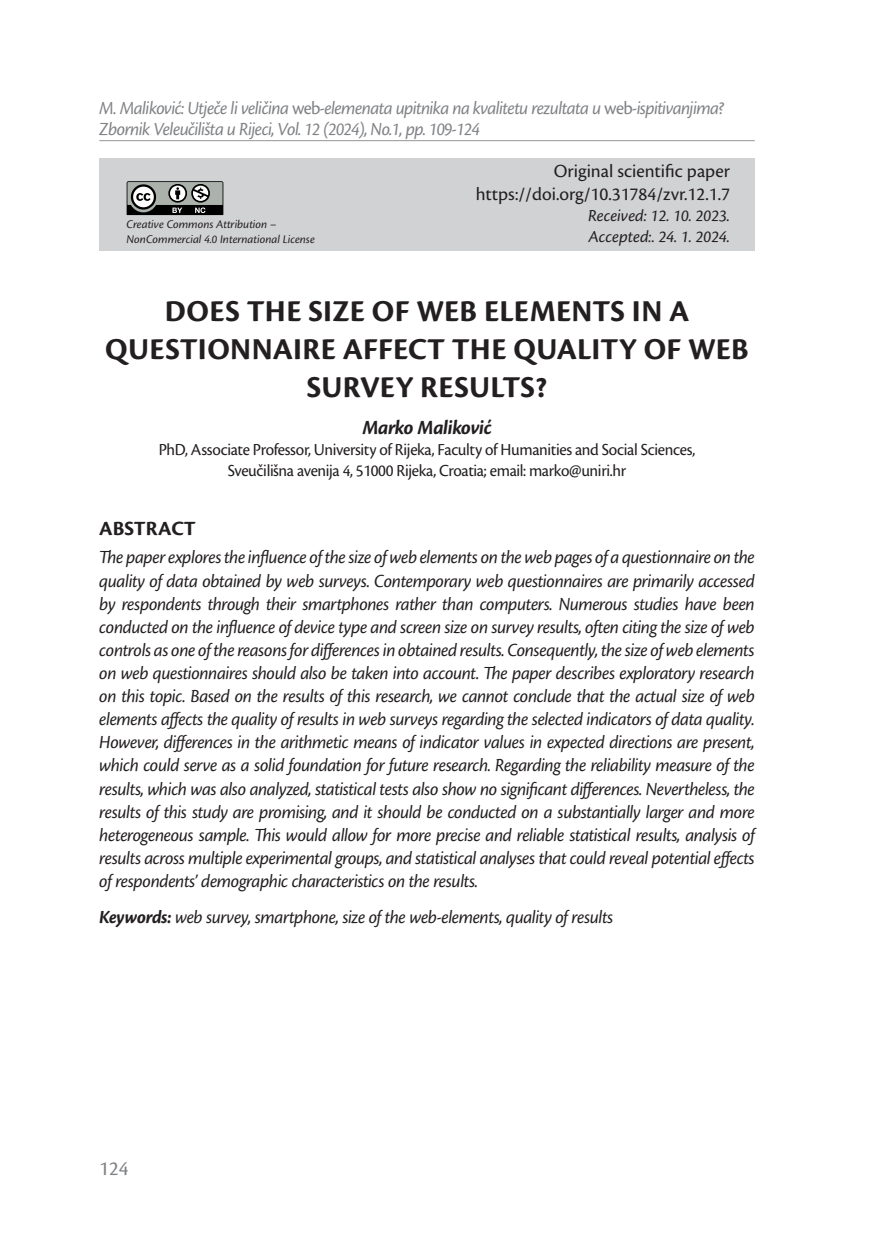
<style>
.page{position:relative;width:874px;height:1241px;background:#fff}
.page>*{position:absolute;margin:0;border:0;box-sizing:border-box;transform-origin:0 0}
.t1{font:700 31.5px/37.8px "Cronos Pro";letter-spacing:.01em;color:#231f20;text-align:center}
.t2{font:italic 700 21px "Cronos Pro";letter-spacing:-.02em;color:#231f20;scale:.96 1}
.t3{font:700 21px "Cronos Pro";letter-spacing:-.005em;color:#231f20}
.t4{font:21px "Cronos Pro";color:#808285}
.t5{font:italic 19.25px/23.1px "Cronos Pro";letter-spacing:-.025em;color:#231f20;text-align:justify;scale:.96 1}
.t6{font:italic 19.25px/21px "Cronos Pro";letter-spacing:-.035em;color:#808285;scale:.96 1}
.t7{font:19.25px/23.1px "Cronos Pro";color:#231f20;text-align:right}
.t8{font:17.5px/21px "Cronos Pro";letter-spacing:-.02em;color:#231f20;text-align:center;scale:.96 1}
.t9{font:italic 17.5px/21px "Cronos Pro";color:#231f20}
.t10{font:italic 12.25px/14.7px "Cronos Pro";letter-spacing:-.005em;color:#231f20}
.s1{font-style:normal}
.s2{font-weight:700}
</style>
<div class="page">
<hr style="left:99px;top:140px;width:655px;height:1px;background:#939598">
<div style="left:99px;top:159px;width:655px;height:92px;background:#d1d2d4"></div>
<svg style="left:126px;top:181px;width:97px;height:34px;background:#727573"></svg>
<p class="t6" style="left:99px;top:98px;width:652px">M. Maliković: Utječe li veličina <span class="s1">web</span>-elemenata upitnika na kvalitetu rezultata u <span class="s1">web</span>-ispitivanjima?<br>Zbornik Veleučilišta u Rijeci, Vol. 12 (2024), No.1, pp. 109-124</p>
<p class="t10" style="left:126px;top:217px;width:190px">Creative Commons Attribution –<br>NonCommercial 4.0 International License</p>
<p class="t7" style="left:475px;top:160px;width:255px">Original scientific paper https://doi.org/10.31784/zvr.12.1.7</p>
<p class="t9" style="left:587px;top:206px;width:143px">Received: 12. 10. 2023.<br>Accepted:. 24. 1. 2024.</p>
<h1 class="t1" style="left:105px;top:293px;width:645px">DOES THE SIZE OF WEB ELEMENTS IN A<br>QUESTIONNAIRE AFFECT THE QUALITY OF WEB<br>SURVEY RESULTS?</h1>
<p class="t2" style="left:362px;top:415px;width:136px">Marko Maliković</p>
<p class="t8" style="left:159px;top:439px;width:560px">PhD, Associate Professor, University of Rijeka, Faculty of Humanities and Social Sciences,<br>Sveučilišna avenija 4, 51000 Rijeka, Croatia; email: marko@uniri.hr</p>
<p class="t3" style="left:99px;top:516px;width:98px">ABSTRACT</p>
<p class="t5" style="left:99px;top:546px;width:684px">The paper explores the influence of the size of web elements on the web pages of a questionnaire on the quality of data obtained by web surveys. Contemporary web questionnaires are primarily accessed by respondents through their smartphones rather than computers. Numerous studies have been conducted on the influence of device type and screen size on survey results, often citing the size of web controls as one of the reasons for differences in obtained results. Consequently, the size of web elements on web questionnaires should also be taken into account. The paper describes exploratory research on this topic. Based on the results of this research, we cannot conclude that the actual size of web elements affects the quality of results in web surveys regarding the selected indicators of data quality.<br>However, differences in the arithmetic means of indicator values in expected directions are present, which could serve as a solid foundation for future research. Regarding the reliability measure of the results, which was also analyzed, statistical tests also show no significant differences. Nevertheless, the results of this study are promising, and it should be conducted on a substantially larger and more heterogeneous sample. This would allow for more precise and reliable statistical results, analysis of results across multiple experimental groups, and statistical analyses that could reveal potential effects of respondents’ demographic characteristics on the results.</p>
<p class="t5" style="left:99px;top:905px;width:537px"><span class="s2">Keywords:</span> web survey, smartphone, size of the web-elements, quality of results</p>
<p class="t4" style="left:99px;top:1156px;width:31px">124</p>
</div>
